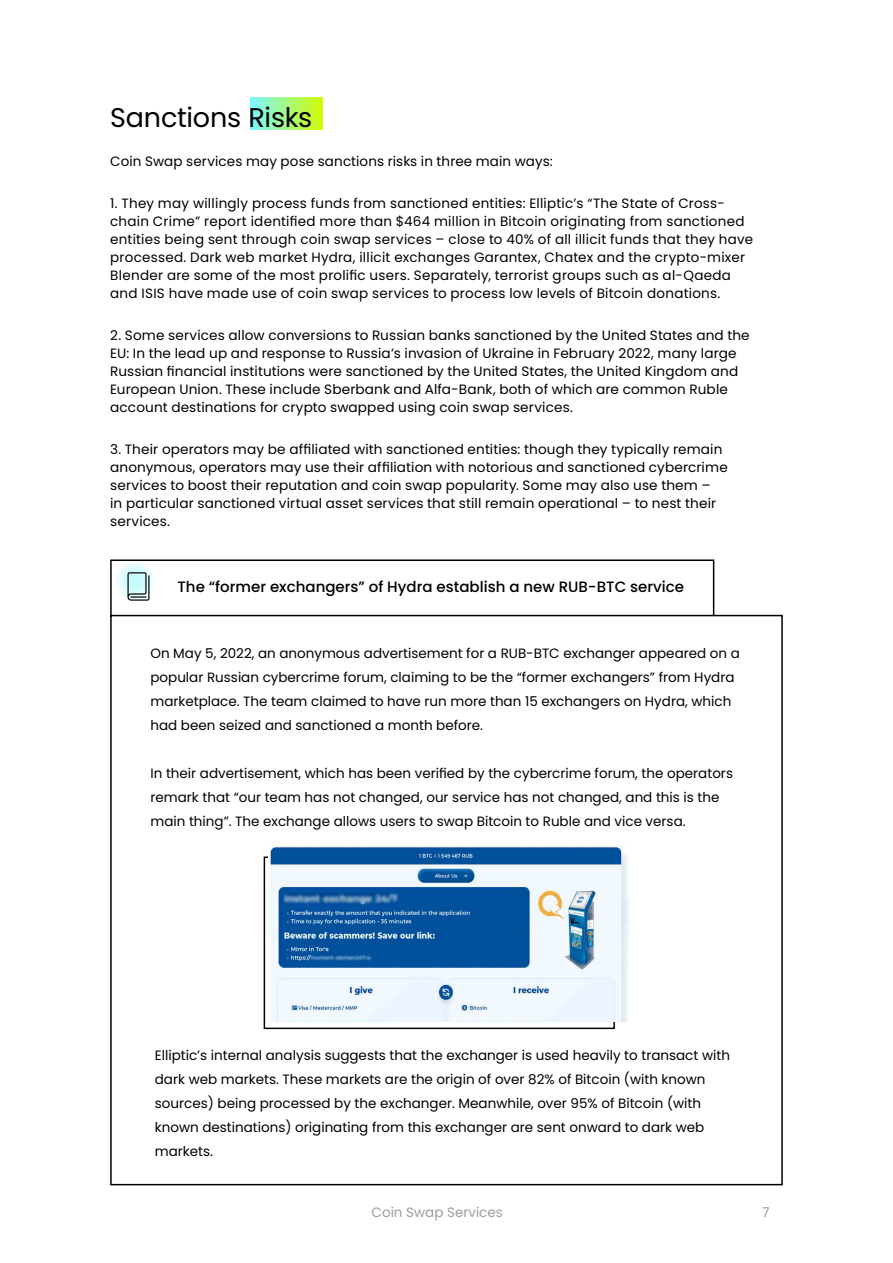
<style>
.page{position:relative;width:893px;height:1263px;background:#fff}
.page>*{position:absolute;margin:0;border:0;box-sizing:border-box;transform-origin:0 0}
.t1{font:27px "Poppins";letter-spacing:-.005em;color:#000}
.t2{font:500 15px "Poppins";color:#000}
.t3{font:13.5px/18px "Poppins";letter-spacing:.005em;color:#000}
.t4{font:13.5px "Poppins";color:#9d9d9c}
</style>
<div class="page">
<div style="left:110px;top:559px;width:604px;height:58px;border:2px solid #000"></div>
<svg style="left:115px;top:561px;width:40px;height:40px"></svg>
<svg style="left:127px;top:572px;width:23px;height:29px"></svg>
<svg style="left:251px;top:98px;width:72px;height:31px;background:#a5f881"></svg>
<img style="left:269px;top:846px;width:359px;height:176px">
<h1 class="t1" style="left:110px;top:102px;width:204px">Sanctions Risks</h1>
<p class="t3" style="left:110px;top:153px;width:444px">Coin Swap services may pose sanctions risks in three main ways:</p>
<p class="t3" style="left:110px;top:195px;width:645px">1. They may willingly process funds from sanctioned entities: Elliptic’s “The State of Cross&shy;chain Crime” report identified more than $464 million in Bitcoin originating from sanctioned entities being sent through coin swap services – close to 40% of all illicit funds that they have processed. Dark web market Hydra, illicit exchanges Garantex, Chatex and the crypto-mixer Blender are some of the most prolific users. Separately, terrorist groups such as al-Qaeda and ISIS have made use of coin swap services to process low levels of Bitcoin donations.</p>
<p class="t3" style="left:110px;top:327px;width:641px">2. Some services allow conversions to Russian banks sanctioned by the United States and the EU: In the lead up and response to Russia’s invasion of Ukraine in February 2022, many large Russian financial institutions were sanctioned by the United States, the United Kingdom and European Union. These include Sberbank and Alfa-Bank, both of which are common Ruble account destinations for crypto swapped using coin swap services.</p>
<p class="t3" style="left:110px;top:441px;width:619px">3. Their operators may be affiliated with sanctioned entities: though they typically remain anonymous, operators may use their affiliation with notorious and sanctioned cybercrime services to boost their reputation and coin swap popularity. Some may also use them –<br>in particular sanctioned virtual asset services that still remain operational – to nest their services.</p>
<p class="t2" style="left:178px;top:578px;width:508px">The “former exchangers” of Hydra establish a new RUB-BTC service</p>
<p class="t3" style="left:150px;top:642px;width:591px;line-height:24px">On May 5, 2022, an anonymous advertisement for a RUB-BTC exchanger appeared on a popular Russian cybercrime forum, claiming to be the “former exchangers” from Hydra marketplace. The team claimed to have run more than 15 exchangers on Hydra, which had been seized and sanctioned a month before.</p>
<p class="t3" style="left:150px;top:762px;width:584px;line-height:24px">In their advertisement, which has been verified by the cybercrime forum, the operators remark that “our team has not changed, our service has not changed, and this is the main thing”. The exchange allows users to swap Bitcoin to Ruble and vice versa.</p>
<p class="t3" style="left:155px;top:1044px;width:577px;line-height:24px">Elliptic’s internal analysis suggests that the exchanger is used heavily to transact with dark web markets. These markets are the origin of over 82% of Bitcoin (with known sources) being processed by the exchanger. Meanwhile, over 95% of Bitcoin (with known destinations) originating from this exchanger are sent onward to dark web markets.</p>
<p class="t4" style="left:372px;top:1205px;width:133px">Coin Swap Services</p>
<p class="t4" style="left:762px;top:1205px;width:9px">7</p>
</div>
